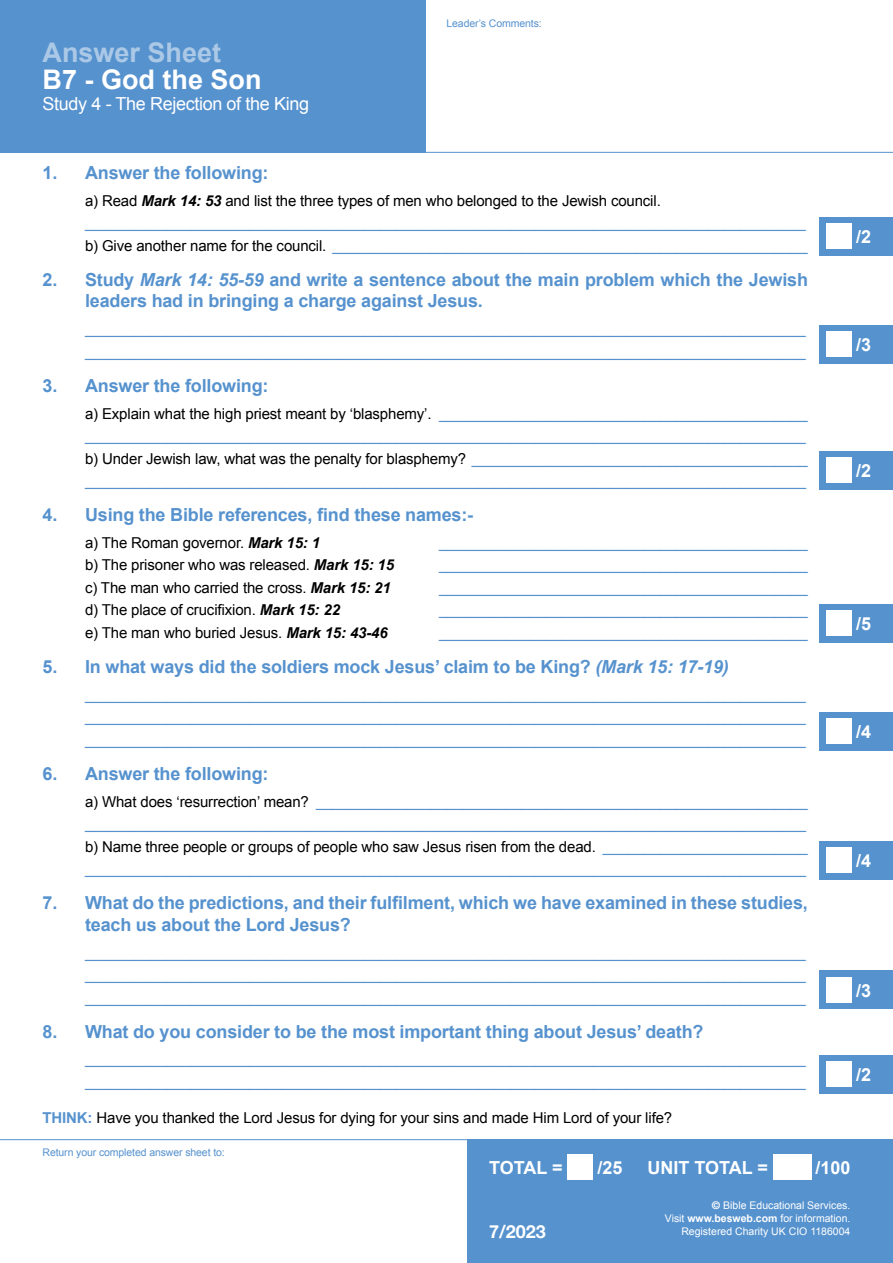
<style>
.page{position:relative;width:893px;height:1263px;background:#fff}
.page>*{position:absolute;margin:0;border:0;box-sizing:border-box;transform-origin:0 0}
.t1{font:700 27px "Arial";color:#fff}
.t2{font:700 27px "Arial";color:#abc9e6}
.t3{font:700 18px/21.6px "Arial";letter-spacing:-.01em;color:#5692ce}
.t4{font:700 18px "Arial";color:#fff}
.t5{font:18px "Arial";letter-spacing:-.02em;color:#fff}
.t6{font:700 18px "Helvetica Neue";color:#fff}
.t7{font:15px/22.5px "Arial";letter-spacing:-.01em;color:#5692ce}
.t8{font:15px "Arial";letter-spacing:-.01em;color:#000}
.t9{font:10.5px/12.6px "Arial";color:#fff;text-align:right}
.t10{font:10.5px "Arial";letter-spacing:-.01em;color:#5692ce}
.s1{color:#000}
.s2{font-weight:700;font-style:italic;color:#000}
.s3{font-style:italic}
.s4{font-weight:700;font-style:italic}
.s5{font-weight:700;color:#5692ce}
.s6{font-family:"Helvetica Neue";font-weight:700}
.s7{font-weight:700}
</style>
<div class="page">
<div style="left:820px;top:217px;width:73px;height:38px;background:#5692ce"></div>
<div style="left:826px;top:223px;width:26px;height:26px;background:#fff"></div>
<div style="left:468px;top:1140px;width:425px;height:123px;background:#5692ce"></div>
<div style="left:568px;top:1154px;width:25px;height:26px;background:#fff"></div>
<div style="left:773px;top:1154px;width:38px;height:26px;background:#fff"></div>
<div style="left:820px;top:325px;width:73px;height:39px;background:#5692ce"></div>
<div style="left:826px;top:331px;width:26px;height:26px;background:#fff"></div>
<div style="left:820px;top:451px;width:73px;height:39px;background:#5692ce"></div>
<div style="left:826px;top:458px;width:26px;height:25px;background:#fff"></div>
<div style="left:820px;top:604px;width:73px;height:38px;background:#5692ce"></div>
<div style="left:826px;top:610px;width:26px;height:26px;background:#fff"></div>
<hr style="left:0;top:1139px;width:468px;height:1px;background:#5692ce">
<hr style="left:425px;top:152px;width:468px;height:1px;background:#5692ce">
<hr style="left:892px;top:0;width:1px;height:222px;background:#5692ce">
<div style="left:0;top:0;width:425px;height:153px;background:#5692ce"></div>
<div style="left:820px;top:712px;width:73px;height:38px;background:#5692ce"></div>
<div style="left:826px;top:718px;width:26px;height:26px;background:#fff"></div>
<div style="left:820px;top:841px;width:73px;height:38px;background:#5692ce"></div>
<div style="left:826px;top:847px;width:26px;height:26px;background:#fff"></div>
<div style="left:820px;top:971px;width:73px;height:38px;background:#5692ce"></div>
<div style="left:826px;top:977px;width:26px;height:26px;background:#fff"></div>
<div style="left:820px;top:1055px;width:73px;height:39px;background:#5692ce"></div>
<div style="left:826px;top:1062px;width:26px;height:25px;background:#fff"></div>
<h1 class="t2" style="left:43px;top:35px;width:180px">Answer Sheet</h1>
<h1 class="t1" style="left:43px;top:61px;width:221px">B7 - God the Son</h1>
<p class="t5" style="left:43px;top:92px;width:268px">Study 4 - The Rejection of the King</p>
<p class="t10" style="left:446px;top:17px;width:97px">Leader’s Comments:</p>
<p class="t3" style="left:43px;top:162px;width:227px">1. Answer the following:</p>
<p class="t7" style="left:85px;top:189px;width:724px"><span class="s1">a) Read</span> <span class="s2">Mark 14: 53</span> <span class="s1">and list the three types of men who belonged to the Jewish council. </span>________________________________________________________________________________________ <span class="s1">b) Give another name for the council.</span> __________________________________________________________</p>
<p class="t3" style="left:85px;top:269px;width:724px;text-indent:-43px">2. Study <span class="s3">Mark 14: 55-59</span> and write a sentence about the main problem which the Jewish leaders had in bringing a charge against Jesus.</p>
<p class="t7" style="left:85px;top:318px;width:722px">________________________________________________________________________________________ ________________________________________________________________________________________</p>
<p class="t3" style="left:43px;top:375px;width:227px">3. Answer the following:</p>
<p class="t7" style="left:85px;top:402px;width:724px"><span class="s1">a) Explain what the high priest meant by ‘blasphemy’.</span> _____________________________________________ ________________________________________________________________________________________ <span class="s1">b) Under Jewish law, what was the penalty for blasphemy?</span> _________________________________________ ________________________________________________________________________________________</p>
<p class="t3" style="left:43px;top:505px;width:432px">4. Using the Bible references, find these names:-</p>
<p class="t8" style="left:85px;top:533px;width:237px">a) The Roman governor. <span class="s4">Mark 15: 1</span></p>
<p class="t7" style="left:439px;top:531px;width:370px">_____________________________________________</p>
<p class="t8" style="left:85px;top:555px;width:311px">b) The prisoner who was released. <span class="s4">Mark 15: 15</span></p>
<p class="t7" style="left:439px;top:554px;width:370px">_____________________________________________</p>
<p class="t8" style="left:85px;top:578px;width:307px">c) The man who carried the cross. <span class="s4">Mark 15: 21</span></p>
<p class="t7" style="left:439px;top:576px;width:370px">_____________________________________________</p>
<p class="t8" style="left:85px;top:600px;width:256px">d) The place of crucifixion. <span class="s4">Mark 15: 22</span></p>
<p class="t7" style="left:439px;top:599px;width:370px">_____________________________________________</p>
<p class="t8" style="left:85px;top:623px;width:304px">e) The man who buried Jesus. <span class="s4">Mark 15: 43-46</span></p>
<p class="t7" style="left:439px;top:621px;width:370px">_____________________________________________</p>
<p class="t3" style="left:43px;top:656px;width:688px">5. In what ways did the soldiers mock Jesus’ claim to be King? <span class="s3">(Mark 15: 17-19)</span></p>
<p class="t7" style="left:85px;top:683px;width:722px;text-align:justify">________________________________________________________________________________________ ________________________________________________________________________________________ ________________________________________________________________________________________</p>
<p class="t3" style="left:43px;top:763px;width:227px">6. Answer the following:</p>
<p class="t7" style="left:85px;top:790px;width:724px"><span class="s1">a) What does ‘resurrection’ mean?</span> ____________________________________________________________ ________________________________________________________________________________________ <span class="s1">b) Name three people or groups of people who saw Jesus risen from the dead.</span> _________________________ ________________________________________________________________________________________</p>
<p class="t3" style="left:85px;top:893px;width:724px;text-indent:-43px">7. What do the predictions, and their fulfilment, which we have examined in these studies, teach us about the Lord Jesus?</p>
<p class="t7" style="left:85px;top:941px;width:722px;text-align:justify">________________________________________________________________________________________ ________________________________________________________________________________________ ________________________________________________________________________________________</p>
<p class="t3" style="left:43px;top:1021px;width:663px">8. What do you consider to be the most important thing about Jesus’ death?</p>
<p class="t7" style="left:85px;top:1048px;width:722px">________________________________________________________________________________________ ________________________________________________________________________________________</p>
<p class="t8" style="left:43px;top:1108px;width:631px"><span class="s5">THINK:</span> Have you thanked the Lord Jesus for dying for your sins and made Him Lord of your life?</p>
<p class="t10" style="left:43px;top:1146px;width:184px">Return your completed answer sheet to:</p>
<p class="t4" style="left:856px;top:225px;width:17px">/2</p>
<p class="t4" style="left:856px;top:333px;width:17px">/3</p>
<p class="t4" style="left:856px;top:459px;width:17px">/2</p>
<p class="t4" style="left:856px;top:611px;width:17px">/5</p>
<p class="t4" style="left:856px;top:720px;width:17px">/4</p>
<p class="t4" style="left:856px;top:849px;width:17px">/4</p>
<p class="t4" style="left:856px;top:978px;width:17px">/3</p>
<p class="t4" style="left:856px;top:1063px;width:17px">/2</p>
<p class="t4" style="left:489px;top:1155px;width:75px">TOTAL =</p>
<p class="t4" style="left:597px;top:1155px;width:27px">/25</p>
<p class="t4" style="left:647px;top:1155px;width:122px">UNIT TOTAL =</p>
<p class="t4" style="left:815px;top:1155px;width:37px">/100</p>
<p class="t9" style="left:665px;top:1199px;width:187px"><span class="s6">©</span> Bible Educational Services.<br>Visit <span class="s7">www.besweb.com</span> for information.</p>
<p class="t6" style="left:489px;top:1217px;width:58px">7/2023</p>
<p class="t9" style="left:681px;top:1225px;width:171px">Registered Charity UK CIO 1186004</p>
</div>
